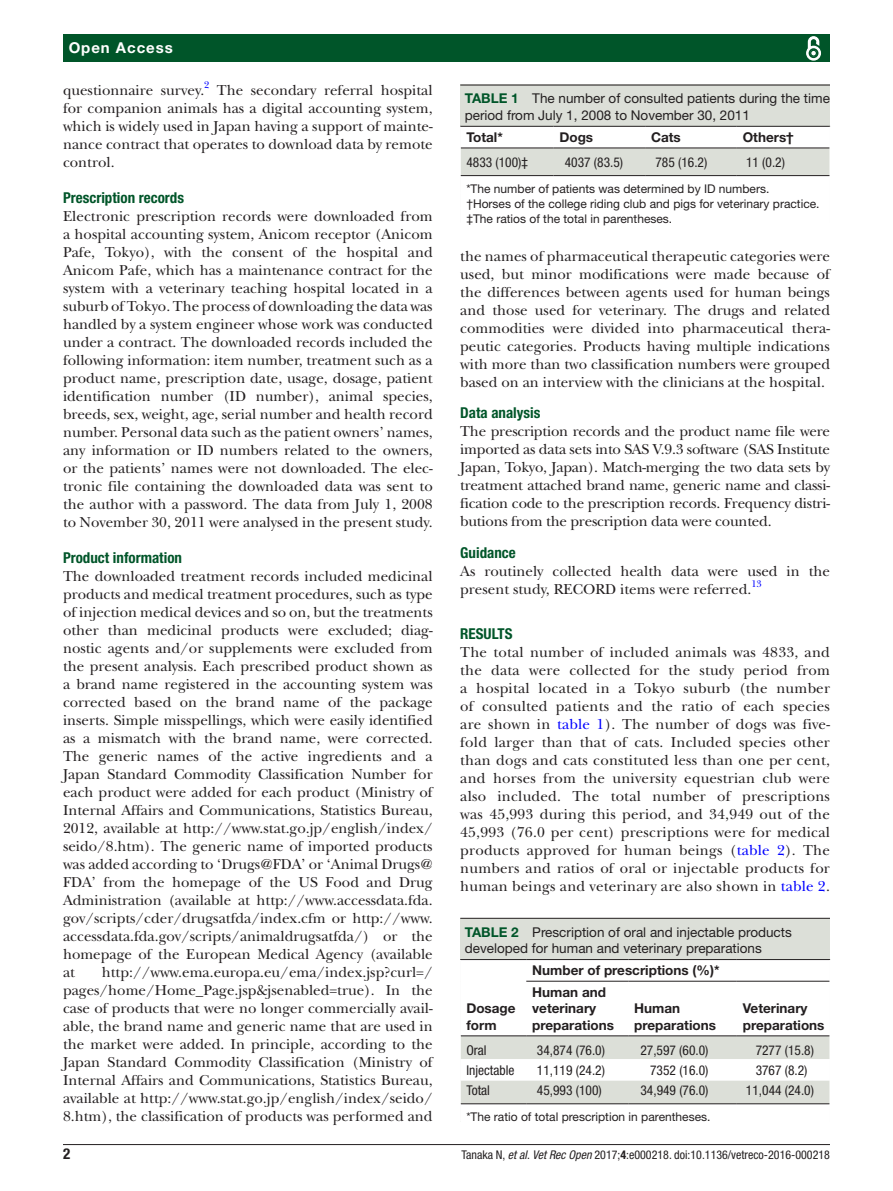
<style>
.page{position:relative;width:893px;height:1191px;background:#fff}
.page>*{position:absolute;margin:0;border:0;box-sizing:border-box;transform-origin:0 0}
.t1{font:15px/18px "New Baskerville";color:#231f20;text-align:justify}
.t2{font:700 condensed 15px "Helvetica Neue LT Std";color:#005529}
.t3{font:700 15px "Helvetica Neue LT Std";letter-spacing:.065em;color:#fff}
.t4{font:700 condensed 15px "Helvetica Neue LT Std";color:#231f20}
.t5{font:13.5px/16.5px "Helvetica Neue LT Std";color:#231f20}
.t6{font:condensed 13.5px "Helvetica Neue LT Std";color:#231f20}
.t7{font:700 13.5px/16.5px "Helvetica Neue LT Std";color:#231f20}
.t8{font:12px/15px "Helvetica Neue LT Std";color:#231f20}
.t9{font:condensed 12px "Helvetica Neue LT Std";color:#231f20}
.t10{font:9.9px "New Baskerville";color:#00f}
.s1{font-weight:700;color:#005529}
.s2{color:#00f}
.s3{font-style:italic}
.s4{font-weight:700}
</style>
<div class="page">
<div style="left:63px;top:34px;width:767px;height:27px;background:#005529"></div>
<hr style="left:63px;top:1144px;width:767px;height:1px;background:#231f20">
<svg style="left:806px;top:36px;width:15px;height:25px"></svg>
<div style="left:810px;top:50px;width:7px;height:7px;border:1px solid #005529;border-radius:50%"></div>
<div style="left:460px;top:85px;width:370px;height:138px;background:#dcdfd8"></div>
<hr style="left:460px;top:85px;width:370px;height:1px;background:#231f20">
<svg style="left:460px;top:126px;width:371px;height:96px"></svg>
<hr style="left:830px;top:176px;width:1px;height:47px;background:#fff">
<hr style="left:460px;top:192px;width:370px;height:2px;background:#fff">
<hr style="left:460px;top:207px;width:370px;height:2px;background:#fff">
<hr style="left:460px;top:222px;width:370px;height:2px;background:#fff">
<div style="left:460px;top:918px;width:370px;height:203px;background:#dcdfd8"></div>
<hr style="left:460px;top:918px;width:370px;height:1px;background:#231f20">
<svg style="left:461px;top:960px;width:369px;height:160px;fill:#fff"></svg>
<hr style="left:460px;top:1035px;width:66px;height:1px;background:#231f20">
<hr style="left:460px;top:959px;width:66px;height:1px;background:#231f20">
<hr style="left:526px;top:959px;width:102px;height:1px;background:#231f20">
<hr style="left:628px;top:959px;width:109px;height:1px;background:#231f20">
<hr style="left:737px;top:959px;width:93px;height:1px;background:#231f20">
<hr style="left:526px;top:980px;width:102px;height:1px;background:#231f20">
<hr style="left:526px;top:1035px;width:102px;height:1px;background:#231f20">
<hr style="left:628px;top:980px;width:109px;height:1px;background:#231f20">
<hr style="left:628px;top:1035px;width:109px;height:1px;background:#231f20">
<hr style="left:737px;top:980px;width:93px;height:1px;background:#231f20">
<hr style="left:737px;top:1035px;width:93px;height:1px;background:#231f20">
<hr style="left:526px;top:1103px;width:102px;height:1px;background:#231f20">
<hr style="left:628px;top:1103px;width:109px;height:1px;background:#231f20">
<hr style="left:460px;top:1103px;width:66px;height:1px;background:#231f20">
<hr style="left:737px;top:1103px;width:93px;height:1px;background:#231f20">
<svg style="left:460px;top:960px;width:1px;height:21px"></svg>
<hr style="left:460px;top:981px;width:1px;height:54px;background:#fff">
<svg style="left:460px;top:1035px;width:1px;height:85px"></svg>
<hr style="left:460px;top:1120px;width:370px;height:2px;background:#fff">
<p class="t3" style="left:69px;top:39px;width:106px">Open Access</p>
<p class="t1" style="left:63px;top:81px;width:143px">questionnaire survey.</p>
<p class="t10" style="left:204px;top:79px;width:7px">2</p>
<p class="t1" style="left:63px;top:81px;width:371px;text-indent:154px">The secondary referral hospital for companion animals has a digital accounting system, which is widely used in Japan having a support of mainte&shy;nance contract that operates to download data by remote control.</p>
<p class="t2" style="left:63px;top:189px;width:123px">Prescription records</p>
<p class="t1" style="left:63px;top:207px;width:371px">Electronic prescription records were downloaded from a hospital accounting system, Anicom receptor (Anicom Pafe, Tokyo), with the consent of the hospital and Anicom Pafe, which has a maintenance contract for the system with a veterinary teaching hospital located in a suburb of Tokyo. The process of downloading the data was handled by a system engineer whose work was conducted under a contract. The downloaded records included the following information: item number, treatment such as a product name, prescription date, usage, dosage, patient identification number (ID number), animal species, breeds, sex, weight, age, serial number and health record number. Personal data such as the patient owners’ names, any information or ID numbers related to the owners, or the patients’ names were not downloaded. The elec&shy;tronic file containing the downloaded data was sent to the author with a password. The data from July 1, 2008 to November 30, 2011 were analysed in the present study.</p>
<p class="t2" style="left:63px;top:549px;width:121px">Product information</p>
<p class="t1" style="left:63px;top:567px;width:371px">The downloaded treatment records included medicinal products and medical treatment procedures, such as type of injection medical devices and so on, but the treatments other than medicinal products were excluded; diag&shy;nostic agents and/or supplements were excluded from the present analysis. Each prescribed product shown as a brand name registered in the accounting system was corrected based on the brand name of the package inserts. Simple misspellings, which were easily identified as a mismatch with the brand name, were corrected.<br>The generic names of the active ingredients and a Japan Standard Commodity Classification Number for each product were added for each product (Ministry of Internal Affairs and Communications, Statistics Bureau, 2012, available at http://www.stat.go.jp/english/index/ seido/8.htm). The generic name of imported products was added according to ‘Drugs@FDA’ or ‘Animal Drugs@ FDA’ from the homepage of the US Food and Drug Administration (available at http://www.accessdata.fda. gov/scripts/cder/drugsatfda/index.cfm or http://www. accessdata.fda.gov/scripts/animaldrugsatfda/) or the homepage of the European Medical Agency (available at</p>
<p class="t1" style="left:63px;top:963px;width:371px;text-indent:39px">http://www.ema.europa.eu/ema/index.jsp?curl=/ pages/home/Home_Page.jsp&amp;jsenabled=true). In the case of products that were no longer commercially avail&shy;able, the brand name and generic name that are used in the market were added. In principle, according to the Japan Standard Commodity Classification (Ministry of Internal Affairs and Communications, Statistics Bureau, available at http://www.stat.go.jp/english/index/seido/ 8.htm), the classification of products was performed and</p>
<p class="t5" style="left:465px;top:90px;width:367px"><span class="s1">Table 1</span> The number of consulted patients during the time period from July 1, 2008 to November 30, 2011</p>
<p class="t7" style="left:466px;top:129px;width:38px">Total*</p>
<p class="t7" style="left:559px;top:129px;width:35px">Dogs</p>
<p class="t7" style="left:651px;top:129px;width:31px">Cats</p>
<p class="t7" style="left:743px;top:129px;width:53px">Others†</p>
<p class="t6" style="left:466px;top:154px;width:63px">4833 (100)‡</p>
<p class="t6" style="left:565px;top:154px;width:60px">4037 (83.5)</p>
<p class="t6" style="left:655px;top:154px;width:53px">785 (16.2)</p>
<p class="t6" style="left:746px;top:154px;width:40px">11 (0.2)</p>
<p class="t8" style="left:466px;top:181px;width:355px">*The number of patients was determined by ID numbers.<br>†Horses of the college riding club and pigs for veterinary practice. ‡The ratios of the total in parentheses.</p>
<p class="t1" style="left:460px;top:247px;width:371px">the names of pharmaceutical therapeutic categories were used, but minor modifications were made because of the differences between agents used for human beings and those used for veterinary. The drugs and related commodities were divided into pharmaceutical thera&shy;peutic categories. Products having multiple indications with more than two classification numbers were grouped based on an interview with the clinicians at the hospital.</p>
<p class="t2" style="left:460px;top:404px;width:82px">Data analysis</p>
<p class="t1" style="left:460px;top:422px;width:371px">The prescription records and the product name file were imported as data sets into SAS V.9.3 software (SAS Institute Japan, Tokyo, Japan). Match-merging the two data sets by treatment attached brand name, generic name and classi&shy;fication code to the prescription records. Frequency distri&shy;butions from the prescription data were counted.</p>
<p class="t2" style="left:460px;top:543px;width:57px">Guidance</p>
<p class="t1" style="left:460px;top:562px;width:371px">As routinely collected health data were used in the present study, RECORD items were referred.</p>
<p class="t10" style="left:751px;top:578px;width:12px">13</p>
<p class="t2" style="left:460px;top:624px;width:54px">Results</p>
<p class="t1" style="left:460px;top:643px;width:371px">The total number of included animals was 4833, and the data were collected for the study period from a hospital located in a Tokyo suburb (the number of consulted patients and the ratio of each species are shown in <span class="s2">table 1</span>). The number of dogs was five&shy;fold larger than that of cats. Included species other than dogs and cats constituted less than one per cent, and horses from the university equestrian club were also included. The total number of prescriptions was 45,993 during this period, and 34,949 out of the 45,993 (76.0 per cent) prescriptions were for medical products approved for human beings (<span class="s2">table 2</span>). The numbers and ratios of oral or injectable products for human beings and veterinary are also shown in <span class="s2">table 2</span>.</p>
<p class="t5" style="left:465px;top:923px;width:329px"><span class="s1">Table 2</span> Prescription of oral and injectable products developed for human and veterinary preparations</p>
<p class="t7" style="left:466px;top:1000px;width:51px">Dosage form</p>
<p class="t7" style="left:532px;top:959px;width:189px;line-height:21.6px">Number of prescriptions (%)*<br>Human and</p>
<p class="t7" style="left:532px;top:1000px;width:83px">veterinary preparations</p>
<p class="t7" style="left:634px;top:1000px;width:83px">Human preparations</p>
<p class="t7" style="left:743px;top:1000px;width:83px">Veterinary preparations</p>
<p class="t6" style="left:466px;top:1042px;width:22px">Oral</p>
<p class="t6" style="left:537px;top:1042px;width:70px">34,874 (76.0)</p>
<p class="t6" style="left:640px;top:1042px;width:70px">27,597 (60.0)</p>
<p class="t6" style="left:756px;top:1042px;width:60px">7277 (15.8)</p>
<p class="t6" style="left:466px;top:1062px;width:49px">Injectable</p>
<p class="t6" style="left:537px;top:1062px;width:70px">11,119 (24.2)</p>
<p class="t6" style="left:650px;top:1062px;width:60px">7352 (16.0)</p>
<p class="t6" style="left:756px;top:1062px;width:53px">3767 (8.2)</p>
<p class="t6" style="left:466px;top:1082px;width:25px">Total</p>
<p class="t6" style="left:537px;top:1082px;width:66px">45,993 (100)</p>
<p class="t6" style="left:640px;top:1082px;width:70px">34,949 (76.0)</p>
<p class="t6" style="left:746px;top:1082px;width:70px">11,044 (24.0)</p>
<p class="t8" style="left:466px;top:1109px;width:246px">*The ratio of total prescription in parentheses.</p>
<p class="t4" style="left:63px;top:1144px;width:9px">2</p>
<p class="t9" style="left:461px;top:1148px;width:370px">Tanaka N, <span class="s3">et al</span>. <span class="s3">Vet Rec Open</span> 2017;<span class="s4">4</span>:e000218. doi:10.1136/vetreco-2016-000218</p>
</div>
